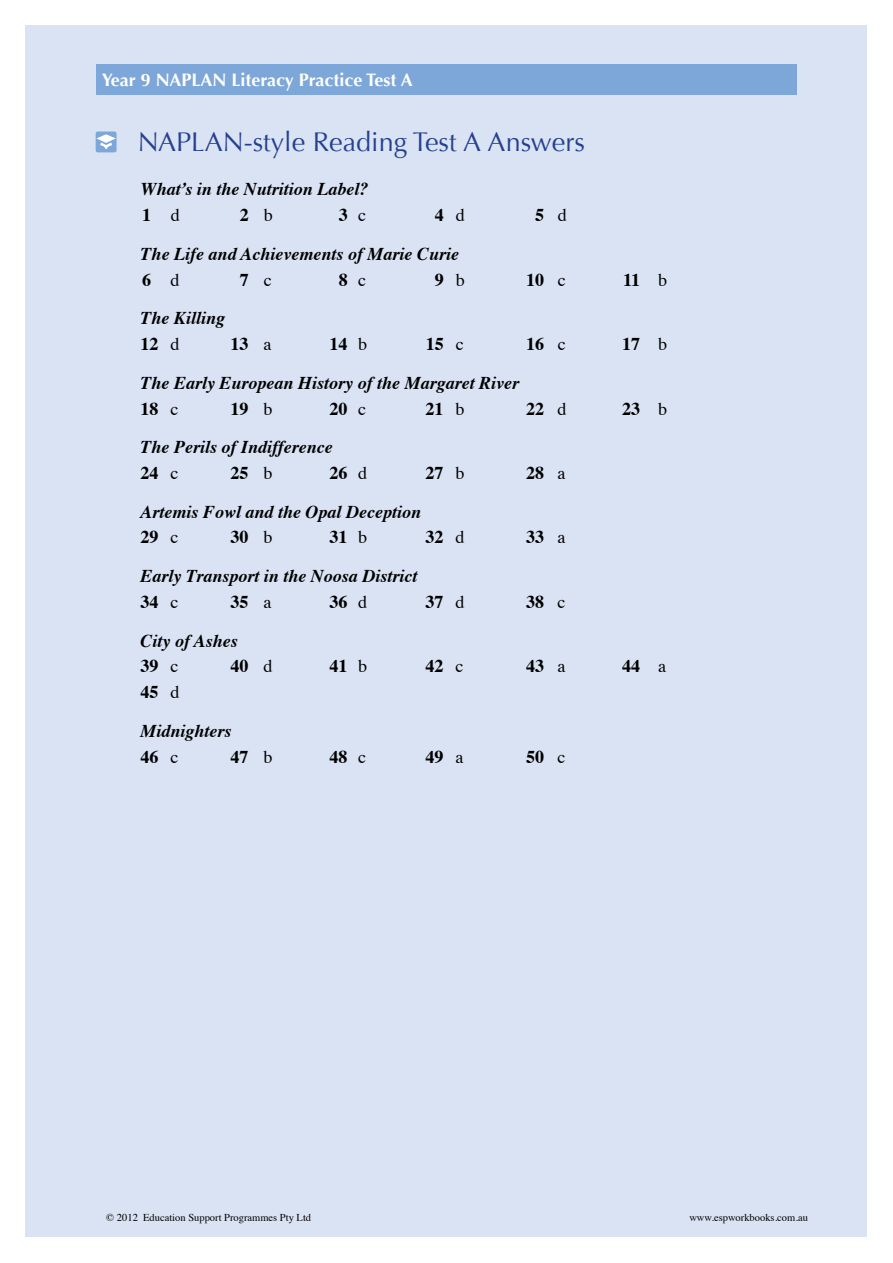
<style>
.page{position:relative;width:893px;height:1263px;background:#fff}
.page>*{position:absolute;margin:0;border:0;box-sizing:border-box;transform-origin:0 0}
.t1{font:27px "Optima";color:#25408f}
.t2{font:italic 700 18px/25.8px "Times";color:#000}
.t3{font:700 18px "Times";color:#000}
.t4{font:700 18px "Optima";color:#fff}
.t5{font:10.5px "Times";color:#000}
.s1{font-style:normal}
.s2{font-weight:400;font-style:normal}
.s3{font-weight:400}
</style>
<div class="page">
<div style="left:26px;top:26px;width:841px;height:1211px;background:#dae3f4"></div>
<div style="left:96px;top:64px;width:700px;height:31px;background:#7da7d8"></div>
<svg style="left:96px;top:132px;width:21px;height:20px"></svg>
<p class="t4" style="left:102px;top:70px;width:313px">Year 9 NAPLAN Literacy Practice Test A</p>
<h1 class="t1" style="left:138px;top:126px;width:449px">NAPLAN-style Reading Test A Answers</h1>
<p class="t2" style="left:141px;top:175px;width:229px">What’s in the Nutrition Label?<br><span class="s1">1</span> <span class="s2">d</span></p>
<p class="t3" style="left:240px;top:198px;width:34px">2 <span class="s3">b</span></p>
<p class="t3" style="left:339px;top:198px;width:29px">3 <span class="s3">c</span></p>
<p class="t3" style="left:435px;top:198px;width:32px">4 <span class="s3">d</span></p>
<p class="t3" style="left:535px;top:198px;width:33px">5 <span class="s3">d</span></p>
<p class="t2" style="left:141px;top:239px;width:320px">The Life and Achievements of Marie Curie<br><span class="s1">6</span> <span class="s2">d</span></p>
<p class="t3" style="left:240px;top:262px;width:33px">7 <span class="s3">c</span></p>
<p class="t3" style="left:339px;top:262px;width:29px">8 <span class="s3">c</span></p>
<p class="t3" style="left:435px;top:262px;width:32px">9 <span class="s3">b</span></p>
<p class="t3" style="left:526px;top:262px;width:41px">10 <span class="s3">c</span></p>
<p class="t3" style="left:623px;top:262px;width:46px">11 <span class="s3">b</span></p>
<p class="t2" style="left:141px;top:304px;width:86px">The Killing<br><span class="s1">12</span> <span class="s2">d</span></p>
<p class="t3" style="left:231px;top:327px;width:42px">13 <span class="s3">a</span></p>
<p class="t3" style="left:330px;top:327px;width:39px">14 <span class="s3">b</span></p>
<p class="t3" style="left:426px;top:327px;width:39px">15 <span class="s3">c</span></p>
<p class="t3" style="left:526px;top:327px;width:41px">16 <span class="s3">c</span></p>
<p class="t3" style="left:622px;top:327px;width:46px">17 <span class="s3">b</span></p>
<p class="t2" style="left:141px;top:368px;width:380px">The Early European History of the Margaret River<br><span class="s1">18</span> <span class="s2">c</span></p>
<p class="t3" style="left:231px;top:391px;width:43px">19 <span class="s3">b</span></p>
<p class="t3" style="left:330px;top:391px;width:38px">20 <span class="s3">c</span></p>
<p class="t3" style="left:426px;top:391px;width:41px">21 <span class="s3">b</span></p>
<p class="t3" style="left:526px;top:391px;width:42px">22 <span class="s3">d</span></p>
<p class="t3" style="left:622px;top:391px;width:46px">23 <span class="s3">b</span></p>
<p class="t2" style="left:141px;top:433px;width:194px">The Perils of Indifference<br><span class="s1">24</span> <span class="s2">c</span></p>
<p class="t3" style="left:231px;top:456px;width:43px">25 <span class="s3">b</span></p>
<p class="t3" style="left:330px;top:456px;width:39px">26 <span class="s3">d</span></p>
<p class="t3" style="left:426px;top:456px;width:41px">27 <span class="s3">b</span></p>
<p class="t3" style="left:526px;top:456px;width:41px">28 <span class="s3">a</span></p>
<p class="t2" style="left:141px;top:497px;width:282px">Artemis Fowl and the Opal Deception<br><span class="s1">29</span> <span class="s2">c</span></p>
<p class="t3" style="left:231px;top:520px;width:43px">30 <span class="s3">b</span></p>
<p class="t3" style="left:330px;top:520px;width:39px">31 <span class="s3">b</span></p>
<p class="t3" style="left:426px;top:520px;width:41px">32 <span class="s3">d</span></p>
<p class="t3" style="left:526px;top:520px;width:41px">33 <span class="s3">a</span></p>
<p class="t2" style="left:141px;top:561px;width:278px">Early Transport in the Noosa District<br><span class="s1">34</span> <span class="s2">c</span></p>
<p class="t3" style="left:231px;top:585px;width:42px">35 <span class="s3">a</span></p>
<p class="t3" style="left:330px;top:585px;width:39px">36 <span class="s3">d</span></p>
<p class="t3" style="left:426px;top:585px;width:41px">37 <span class="s3">d</span></p>
<p class="t3" style="left:526px;top:585px;width:41px">38 <span class="s3">c</span></p>
<p class="t2" style="left:141px;top:626px;width:99px">City of Ashes<br><span class="s1">39</span> <span class="s2">c</span></p>
<p class="t3" style="left:231px;top:649px;width:43px">40 <span class="s3">d</span></p>
<p class="t3" style="left:330px;top:649px;width:39px">41 <span class="s3">b</span></p>
<p class="t3" style="left:426px;top:649px;width:39px">42 <span class="s3">c</span></p>
<p class="t3" style="left:526px;top:649px;width:41px">43 <span class="s3">a</span></p>
<p class="t3" style="left:622px;top:649px;width:45px">44 <span class="s3">a</span></p>
<p class="t2" style="left:141px;top:671px;width:93px;line-height:38.5px"><span class="s1">45</span> <span class="s2">d<br></span>Midnighters</p>
<p class="t3" style="left:141px;top:739px;width:39px">46 <span class="s3">c</span></p>
<p class="t3" style="left:231px;top:739px;width:43px">47 <span class="s3">b</span></p>
<p class="t3" style="left:330px;top:739px;width:38px">48 <span class="s3">c</span></p>
<p class="t3" style="left:426px;top:739px;width:39px">49 <span class="s3">a</span></p>
<p class="t3" style="left:526px;top:739px;width:41px">50 <span class="s3">c</span></p>
<p class="t5" style="left:106px;top:1207px;width:206px">© 2012 Education Support Programmes Pty Ltd</p>
<p class="t5" style="left:689px;top:1207px;width:120px">www.espworkbooks.com.au</p>
</div>
